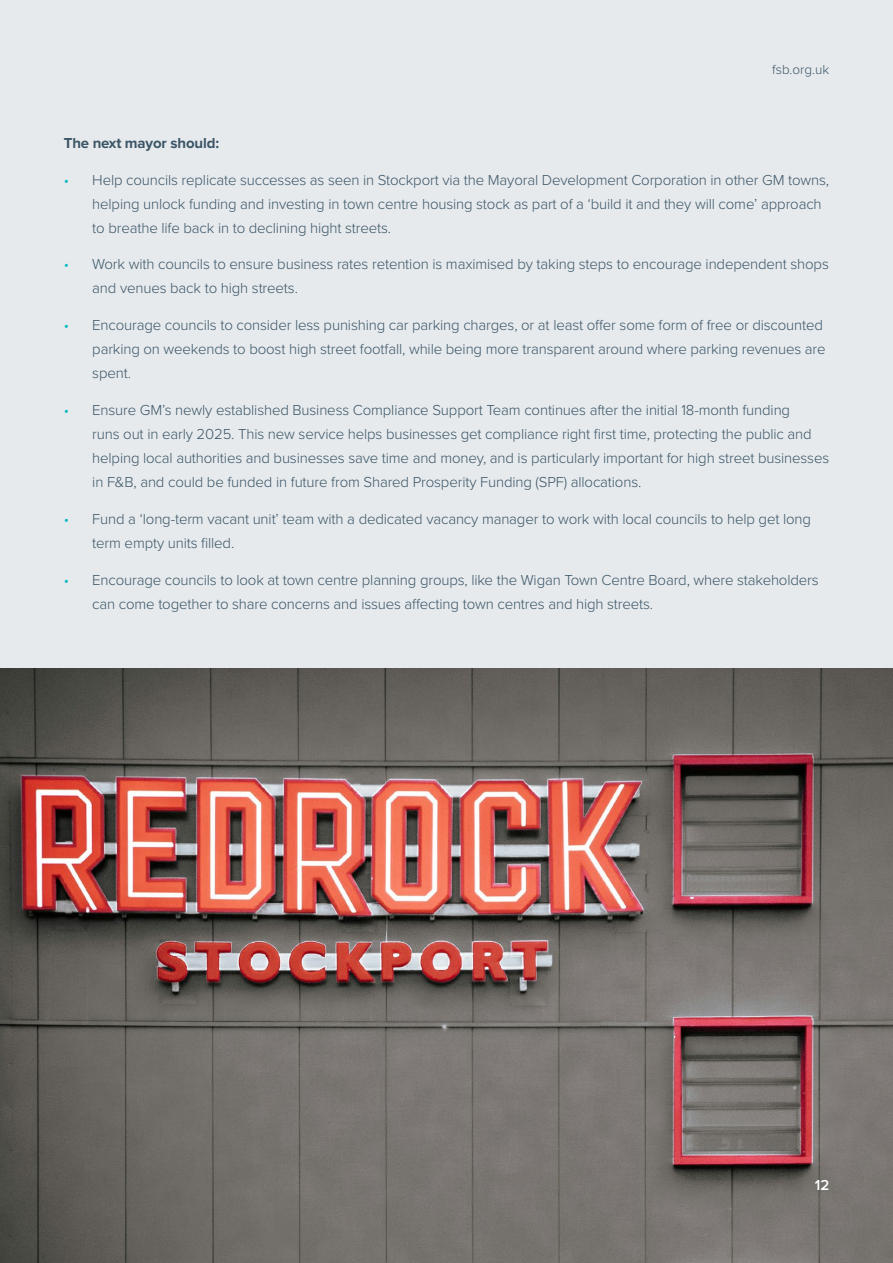
<style>
.page{position:relative;width:893px;height:1263px;background:#fff}
.page>*{position:absolute;margin:0;border:0;box-sizing:border-box;transform-origin:0 0}
.t1{font:300 15px/24px "Proxima Nova";letter-spacing:-.01em;color:#3b5566}
.t2{font:700 15px "Proxima Nova";letter-spacing:-.01em;color:#3b5566}
.t3{font:600 15px "Proxima Nova";color:#fff}
.t4{font:300 13.5px "Proxima Nova";color:#3b5566}
.s1{font-style:italic;color:#08babf}
</style>
<div class="page">
<img style="left:0;top:668px;width:893px;height:595px">
<div style="left:0;top:0;width:893px;height:668px;background:#e6eaed"></div>
<p class="t4" style="left:772px;top:60px;width:58px">fsb.org.uk</p>
<p class="t2" style="left:64px;top:132px;width:157px">The next mayor should:</p>
<p class="t1" style="left:92px;top:167px;width:738px;text-indent:-28px"><span class="s1">•</span> Help councils replicate successes as seen in Stockport via the Mayoral Development Corporation in other GM towns, helping unlock funding and investing in town centre housing stock as part of a ‘build it and they will come’ approach to breathe life back in to declining hight streets.</p>
<p class="t1" style="left:92px;top:252px;width:738px;text-indent:-28px"><span class="s1">•</span> Work with councils to ensure business rates retention is maximised by taking steps to encourage independent shops and venues back to high streets.</p>
<p class="t1" style="left:92px;top:312px;width:735px;text-indent:-28px"><span class="s1">•</span> Encourage councils to consider less punishing car parking charges, or at least offer some form of free or discounted parking on weekends to boost high street footfall, while being more transparent around where parking revenues are spent.</p>
<p class="t1" style="left:92px;top:397px;width:738px;text-indent:-28px"><span class="s1">•</span> Ensure GM’s newly established Business Compliance Support Team continues after the initial 18-month funding<br>runs out in early 2025. This new service helps businesses get compliance right first time, protecting the public and helping local authorities and businesses save time and money, and is particularly important for high street businesses in F&amp;B, and could be funded in future from Shared Prosperity Funding (SPF) allocations.</p>
<p class="t1" style="left:92px;top:506px;width:720px;text-indent:-28px"><span class="s1">•</span> Fund a ‘long-term vacant unit’ team with a dedicated vacancy manager to work with local councils to help get long term empty units filled.</p>
<p class="t1" style="left:92px;top:567px;width:728px;text-indent:-28px"><span class="s1">•</span> Encourage councils to look at town centre planning groups, like the Wigan Town Centre Board, where stakeholders can come together to share concerns and issues affecting town centres and high streets.</p>
<p class="t3" style="left:815px;top:1173px;width:16px">12</p>
</div>
